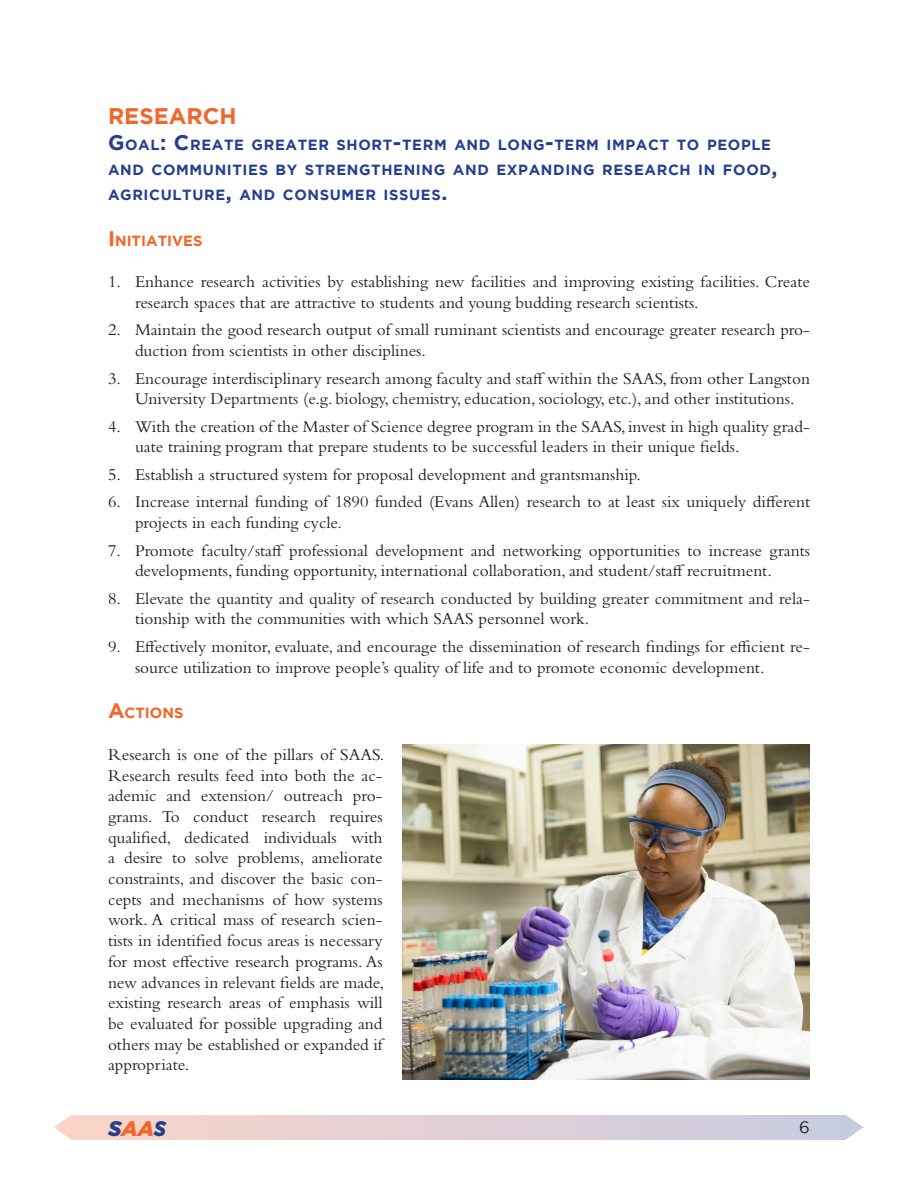
<style>
.page{position:relative;width:918px;height:1188px;background:#fff}
.page>*{position:absolute;margin:0;border:0;box-sizing:border-box;transform-origin:0 0}
.Heading_1_Caps_LU_Or{font:700 22.5px "Gotham";color:#f2662a}
.t1{font:italic 900 21px "Gotham";color:#253f8e}
.Paragraph{font:17.25px/20.7px "Bembo Std";color:#231f20}
.t2{font:16.5px "Gotham";color:#231f20}
.Heading_1_Sm_Caps{font:700 14.7px/25.2px "Gotham";letter-spacing:.045em;color:#253f8e}
.Heading_2_Sm_Caps{font:700 14.7px "Gotham";color:#f2662a}
.s1{font-size:21px}
.s2{color:#f2662a}
</style>
<div class="page">
<div style="left:54px;top:1115px;width:810px;height:24px;background:linear-gradient(to right,#fbd5c9,#c7cbe2)"></div>
<svg style="left:54px;top:1115px;width:25px;height:25px"></svg>
<svg style="left:838px;top:1115px;width:26px;height:25px"></svg>
<img style="left:403px;top:744px;width:407px;height:336px">
<p class="Heading_1_Caps_LU_Or" style="left:108px;top:103px;width:17px">RESEARCH</p>
<p class="Heading_1_Sm_Caps" style="left:108px;top:131px;width:671px"><span class="s1">G</span>OAL<span class="s1">: C</span>REATE GREATER SHORT<span class="s1">-</span>TERM AND LONG<span class="s1">-</span>TERM IM PACT TO PEOPLE<br>AND COMMUNITIES BY STRENGTHENING AND EXPANDING RESEARCH IN FOOD<span class="s1">,<br></span>AGRICULTURE<span class="s1">,</span> AND CONSUM ER ISSUES<span class="s1">.</span></p>
<p class="Heading_2_Sm_Caps" style="left:108px;top:232px;width:96px"><span class="s1">I</span> NITIATIVES</p>
<p class="Paragraph" style="left:135px;top:271px;width:676px;text-indent:-27px">1. Enhance research activities by establishing new facilities and improving existing facilities. Create research spaces that are attractive to students and young budding research scientists.</p>
<p class="Paragraph" style="left:135px;top:319px;width:676px;text-indent:-27px">2. Maintain the good research output of small ruminant scientists and encourage greater research pro&shy;duction from scientists in other disciplines.</p>
<p class="Paragraph" style="left:135px;top:368px;width:676px;text-indent:-27px">3. Encourage interdisciplinary research among faculty and staff within the SAAS, from other Langston<br>University Departments (e.g. biology, chemistry, education, sociology, etc.), and other institutions.</p>
<p class="Paragraph" style="left:135px;top:416px;width:676px;text-indent:-27px">4. With the creation of the Master of Science degree program in the SAAS, invest in high quality grad&shy;uate training program that prepare students to be successful leaders in their unique fields.</p>
<p class="Paragraph" style="left:108px;top:464px;width:534px">5. Establish a structured system for proposal development and grantsmanship.</p>
<p class="Paragraph" style="left:135px;top:491px;width:677px;text-indent:-27px">6. Increase internal funding of 1890 funded (Evans Allen) research to at least six uniquely different projects in each funding cycle.</p>
<p class="Paragraph" style="left:135px;top:539px;width:677px;text-indent:-27px">7. Promote faculty/staff professional development and networking opportunities to increase grants developments, funding opportunity, international collaboration, and student/staff recruitment.</p>
<p class="Paragraph" style="left:135px;top:588px;width:676px;text-indent:-27px">8. Elevate the quantity and quality of research conducted by building greater commitment and rela&shy;tionship with the communities with which SAAS personnel work.</p>
<p class="Paragraph" style="left:135px;top:636px;width:676px;text-indent:-27px">9. Effectively monitor, evaluate, and encourage the dissemination of research findings for efficient re&shy;source utilization to improve people’s quality of life and to promote economic development.</p>
<p class="Heading_2_Sm_Caps" style="left:108px;top:705px;width:77px"><span class="s1">A</span>CTIONS</p>
<p class="Paragraph" style="left:108px;top:744px;width:278px;text-align:justify">Research is one of the pillars of SAAS.<br>Research results feed into both the ac&shy;ademic and extension/ outreach pro&shy;grams. To conduct research requires qualified, dedicated individuals with a desire to solve problems, ameliorate constraints, and discover the basic con&shy;cepts and mechanisms of how systems work. A critical mass of research scien&shy;tists in identified focus areas is necessary for most effective research programs. As new advances in relevant fields are made, existing research areas of emphasis will be evaluated for possible upgrading and others may be established or expanded if appropriate.</p>
<p class="t1" style="left:108px;top:1114px;width:60px">S<span class="s2">AA</span>S</p>
<p class="t2" style="left:799px;top:1118px;width:12px">6</p>
</div>
